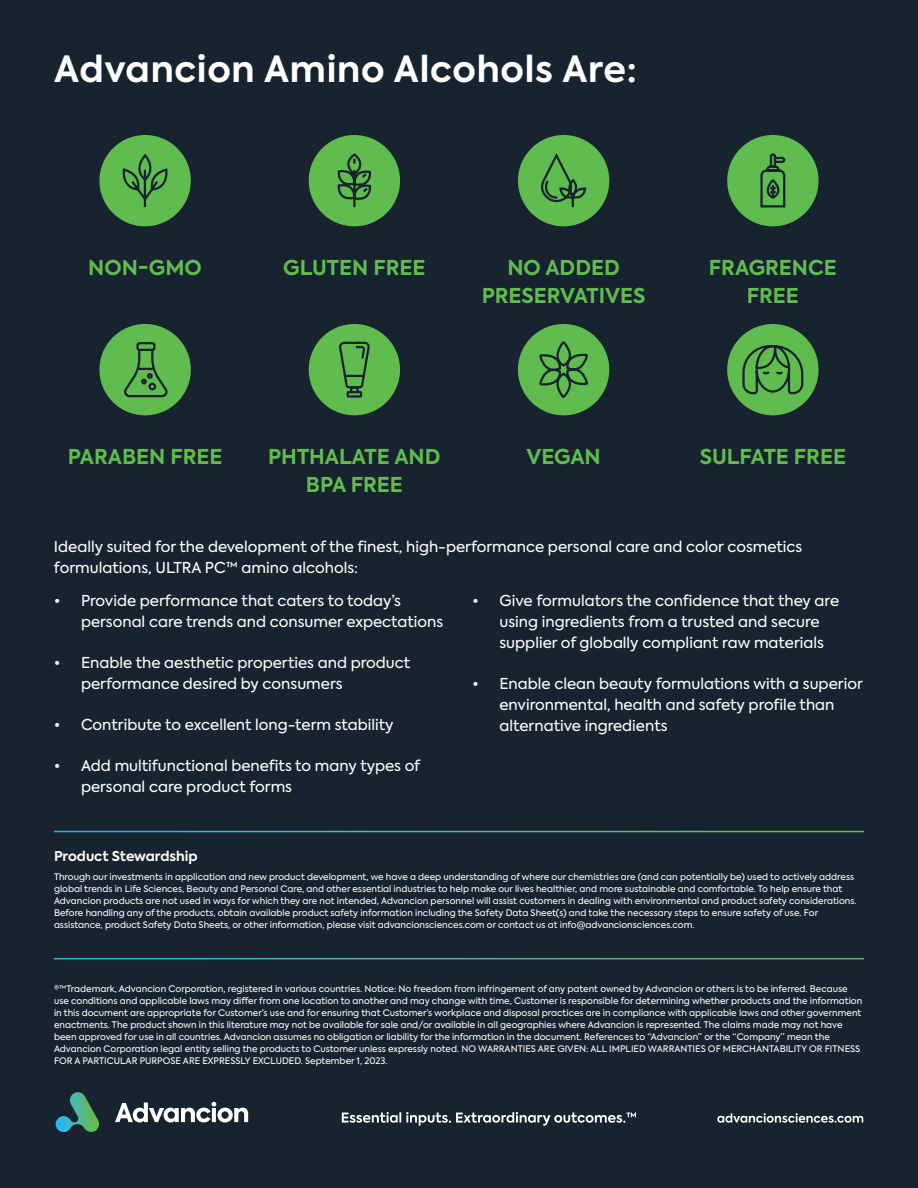
<style>
.page{position:relative;width:918px;height:1188px;background:#17232e}
.page>*{position:absolute;margin:0;border:0;box-sizing:border-box;transform-origin:0 0}
.t1{font:700 36px "Axiforma";letter-spacing:.02em;color:#fff}
.t2{font:700 20.4px/28px "Axiforma";color:#61bc4f;text-align:center}
.t3{font:15px/21px "Axiforma";color:#fff}
.t4{font:700 13.5px "Axiforma";color:#fff}
.t5{font:9px/12px "Axiforma";color:#fff}
</style>
<div class="page">
<svg style="left:115px;top:1102px;width:133px;height:21px"></svg>
<svg style="left:56px;top:1092px;width:44px;height:40px"></svg>
<svg style="left:717px;top:1113px;width:146px;height:10px"></svg>
<hr style="left:54px;top:958px;width:810px;height:1px;background:#fff">
<hr style="left:54px;top:831px;width:810px;height:1px;background:#fff">
<div style="left:99px;top:135px;width:92px;height:91px;background:#61bc4f;border-radius:50%"></div>
<svg style="left:122px;top:153px;width:46px;height:55px"></svg>
<div style="left:309px;top:135px;width:91px;height:91px;background:#61bc4f;border-radius:50%"></div>
<svg style="left:337px;top:155px;width:35px;height:53px"></svg>
<div style="left:518px;top:135px;width:91px;height:91px;background:#61bc4f;border-radius:50%"></div>
<svg style="left:541px;top:153px;width:46px;height:55px"></svg>
<div style="left:727px;top:135px;width:92px;height:91px;background:#61bc4f;border-radius:50%"></div>
<svg style="left:760px;top:153px;width:26px;height:55px"></svg>
<div style="left:99px;top:324px;width:92px;height:91px;background:#61bc4f;border-radius:50%"></div>
<svg style="left:124px;top:342px;width:44px;height:56px"></svg>
<div style="left:309px;top:324px;width:91px;height:91px;background:#61bc4f;border-radius:50%"></div>
<svg style="left:339px;top:341px;width:31px;height:57px"></svg>
<div style="left:518px;top:324px;width:91px;height:91px;background:#61bc4f;border-radius:50%"></div>
<svg style="left:537px;top:324px;width:53px;height:92px"></svg>
<div style="left:727px;top:324px;width:92px;height:91px;background:#61bc4f;border-radius:50%"></div>
<svg style="left:742px;top:345px;width:62px;height:50px"></svg>
<svg style="left:342px;top:1112px;width:294px;height:14px"></svg>
<h1 class="t1" style="left:54px;top:44px;width:584px">Advancion Amino Alcohols Are:</h1>
<h2 class="t2" style="left:88px;top:253px;width:115px">NON-GMO</h2>
<h2 class="t2" style="left:283px;top:253px;width:144px">GLUTEN FREE</h2>
<h2 class="t2" style="left:482px;top:253px;width:165px">NO ADDED<br>PRESERVATIVES</h2>
<h2 class="t2" style="left:709px;top:253px;width:129px">FRAGRENCE<br>FREE</h2>
<h2 class="t2" style="left:68px;top:442px;width:156px">PARABEN FREE</h2>
<h2 class="t2" style="left:268px;top:442px;width:174px">PHTHALATE AND<br>BPA FREE</h2>
<h2 class="t2" style="left:526px;top:442px;width:76px">VEGAN</h2>
<h2 class="t2" style="left:700px;top:442px;width:148px">SULFATE FREE</h2>
<h3 class="t3" style="left:54px;top:536px;width:750px">Ideally suited for the development of the finest, high-performance personal care and color cosmetics formulations, ULTRA PC™ amino alcohols:</h3>
<h3 class="t3" style="left:81px;top:590px;width:364px;text-indent:-27px">• Provide performance that caters to today’s personal care trends and consumer expectations</h3>
<h3 class="t3" style="left:81px;top:652px;width:331px;text-indent:-27px">• Enable the aesthetic properties and product performance desired by consumers</h3>
<h3 class="t3" style="left:54px;top:714px;width:341px">• Contribute to excellent long-term stability</h3>
<h3 class="t3" style="left:81px;top:756px;width:341px;text-indent:-27px">• Add multifunctional benefits to many types of personal care product forms</h3>
<h3 class="t3" style="left:500px;top:590px;width:341px;text-indent:-27px">• Give formulators the confidence that they are using ingredients from a trusted and secure supplier of globally compliant raw materials</h3>
<h3 class="t3" style="left:500px;top:673px;width:365px;text-indent:-27px">• Enable clean beauty formulations with a superior environmental, health and safety profile than alternative ingredients</h3>
<h3 class="t4" style="left:54px;top:847px;width:145px">Product Stewardship</h3>
<p class="t5" style="left:54px;top:871px;width:804px">Through our investments in application and new product development, we have a deep understanding of where our chemistries are (and can potentially be) used to actively address global trends in Life Sciences, Beauty and Personal Care, and other essential industries to help make our lives healthier, and more sustainable and comfortable. To help ensure that Advancion products are not used in ways for which they are not intended, Advancion personnel will assist customers in dealing with environmental and product safety considerations.<br>Before handling any of the products, obtain available product safety information including the Safety Data Sheet(s) and take the necessary steps to ensure safety of use. For assistance, product Safety Data Sheets, or other information, please visit advancionsciences.com or contact us at info@advancionsciences.com.</p>
<p class="t5" style="left:54px;top:983px;width:810px">®™Trademark, Advancion Corporation, registered in various countries. Notice: No freedom from infringement of any patent owned by Advancion or others is to be inferred. Because use conditions and applicable laws may differ from one location to another and may change with time, Customer is responsible for determining whether products and the information in this document are appropriate for Customer’s use and for ensuring that Customer’s workplace and disposal practices are in compliance with applicable laws and other government enactments. The product shown in this literature may not be available for sale and/or available in all geographies where Advancion is represented. The claims made may not have been approved for use in all countries. Advancion assumes no obligation or liability for the information in the document. References to “Advancion” or the “Company” mean the Advancion Corporation legal entity selling the products to Customer unless expressly noted. NO WARRANTIES ARE GIVEN: ALL IMPLIED WARRANTIES OF MERCHANTABILITY OR FITNESS FOR A PARTICULAR PURPOSE ARE EXPRESSLY EXCLUDED. September 1, 2023.</p>
</div>
